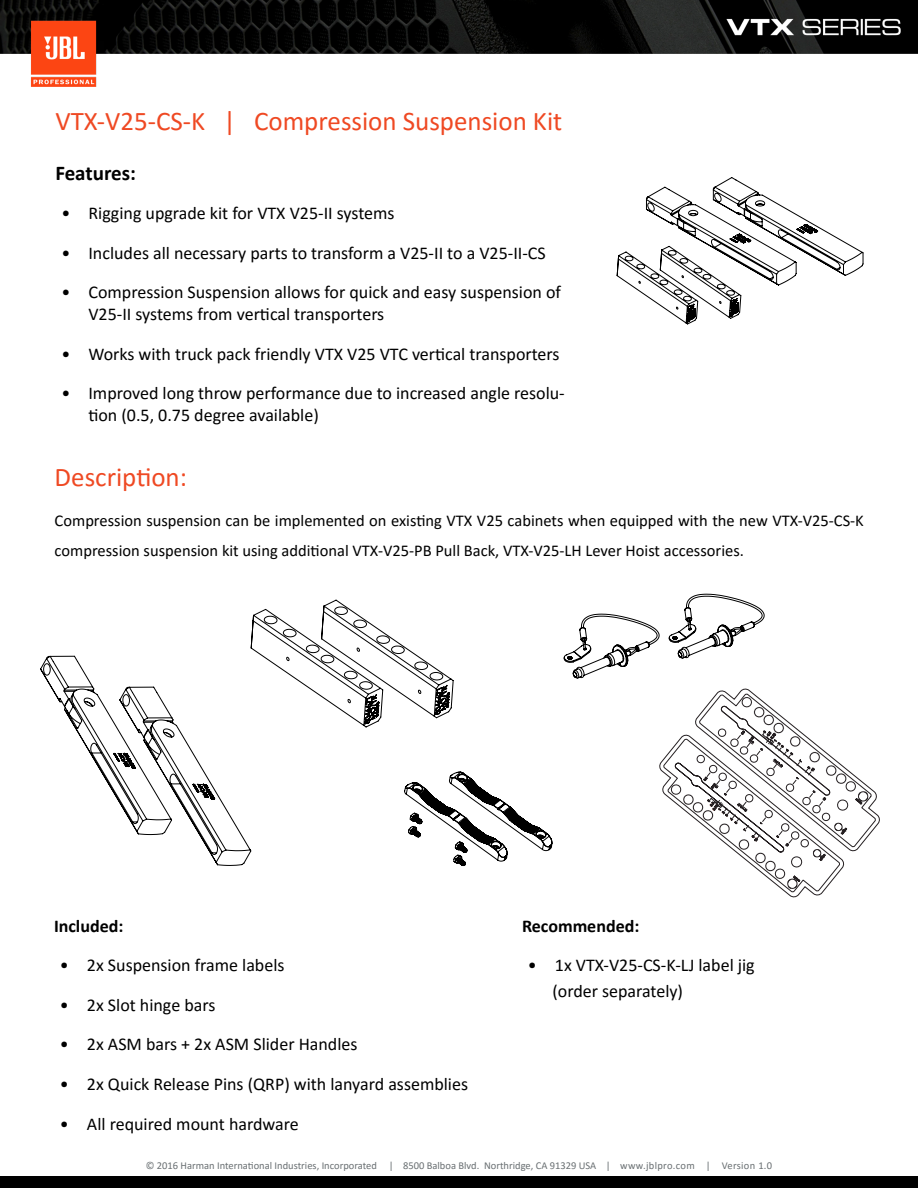
<style>
.page{position:relative;width:918px;height:1188px;background:#fff}
.page>*{position:absolute;margin:0;border:0;box-sizing:border-box;transform-origin:0 0}
.t1{font:27px "Calibri";color:#ef4923}
.t2{font:700 21px "Calibri";color:#000}
.t3{font:18px/21.6px "Calibri";color:#000}
.t4{font:700 18px "Calibri";color:#000}
.t5{font:16.5px/30px "Calibri";color:#000}
.t6{font:10.5px "Calibri";color:#696f72}
</style>
<div class="page">
<img style="left:0;top:0;width:918px;height:86px">
<div style="left:0;top:1176px;width:918px;height:12px;background:#000"></div>
<svg style="left:617px;top:177px;width:247px;height:147px"></svg>
<svg style="left:40px;top:656px;width:211px;height:210px"></svg>
<svg style="left:251px;top:600px;width:203px;height:128px"></svg>
<svg style="left:564px;top:614px;width:95px;height:65px"></svg>
<svg style="left:669px;top:594px;width:96px;height:65px"></svg>
<svg style="left:659px;top:688px;width:221px;height:210px"></svg>
<svg style="left:404px;top:772px;width:148px;height:94px"></svg>
<svg style="left:663px;top:693px;width:213px;height:199px"></svg>
<h1 class="t1" style="left:55px;top:102px;width:508px">VTX-V25-CS-K | Compression Suspension Kit</h1>
<p class="t2" style="left:55px;top:158px;width:82px">Features:</p>
<p class="t3" style="left:61px;top:202px;width:335px">• Rigging upgrade kit for VTX V25-II systems</p>
<p class="t3" style="left:61px;top:241px;width:486px">• Includes all necessary parts to transform a V25-II to a V25-II-CS</p>
<p class="t3" style="left:88px;top:281px;width:474px;text-indent:-27px">• Compression Suspension allows for quick and easy suspension of<br>V25-II systems from vertical transporters</p>
<p class="t3" style="left:61px;top:342px;width:500px">• Works with truck pack friendly VTX V25 VTC vertical transporters</p>
<p class="t3" style="left:88px;top:382px;width:478px;text-indent:-27px">• Improved long throw performance due to increased angle resolu&shy;tion (0.5, 0.75 degree available)</p>
<h1 class="t1" style="left:55px;top:458px;width:134px">Description:</h1>
<p class="t5" style="left:55px;top:505px;width:811px">Compression suspension can be implemented on existing VTX V25 cabinets when equipped with the new VTX-V25-CS-K compression suspension kit using additional VTX-V25-PB Pull Back, VTX-V25-LH Lever Hoist accessories.</p>
<p class="t4" style="left:54px;top:913px;width:71px">Included:</p>
<p class="t3" style="left:60px;top:954px;width:226px">• 2x Suspension frame labels</p>
<p class="t3" style="left:60px;top:993px;width:157px">• 2x Slot hinge bars</p>
<p class="t3" style="left:60px;top:1033px;width:299px">• 2x ASM bars + 2x ASM Slider Handles</p>
<p class="t3" style="left:60px;top:1073px;width:410px">• 2x Quick Release Pins (QRP) with lanyard assemblies</p>
<p class="t3" style="left:60px;top:1112px;width:240px">• All required mount hardware</p>
<p class="t6" style="left:146px;top:1158px;width:628px">© 2016 Harman International Industries, Incorporated | 8500 Balboa Blvd. Northridge, CA 91329 USA | www.jblpro.com | Version 1.0</p>
<p class="t4" style="left:522px;top:913px;width:119px">Recommended:</p>
<p class="t3" style="left:552px;top:952px;width:204px;line-height:26.1px;text-indent:-24px">• 1x VTX-V25-CS-K-LJ label jig (order separately)</p>
</div>
